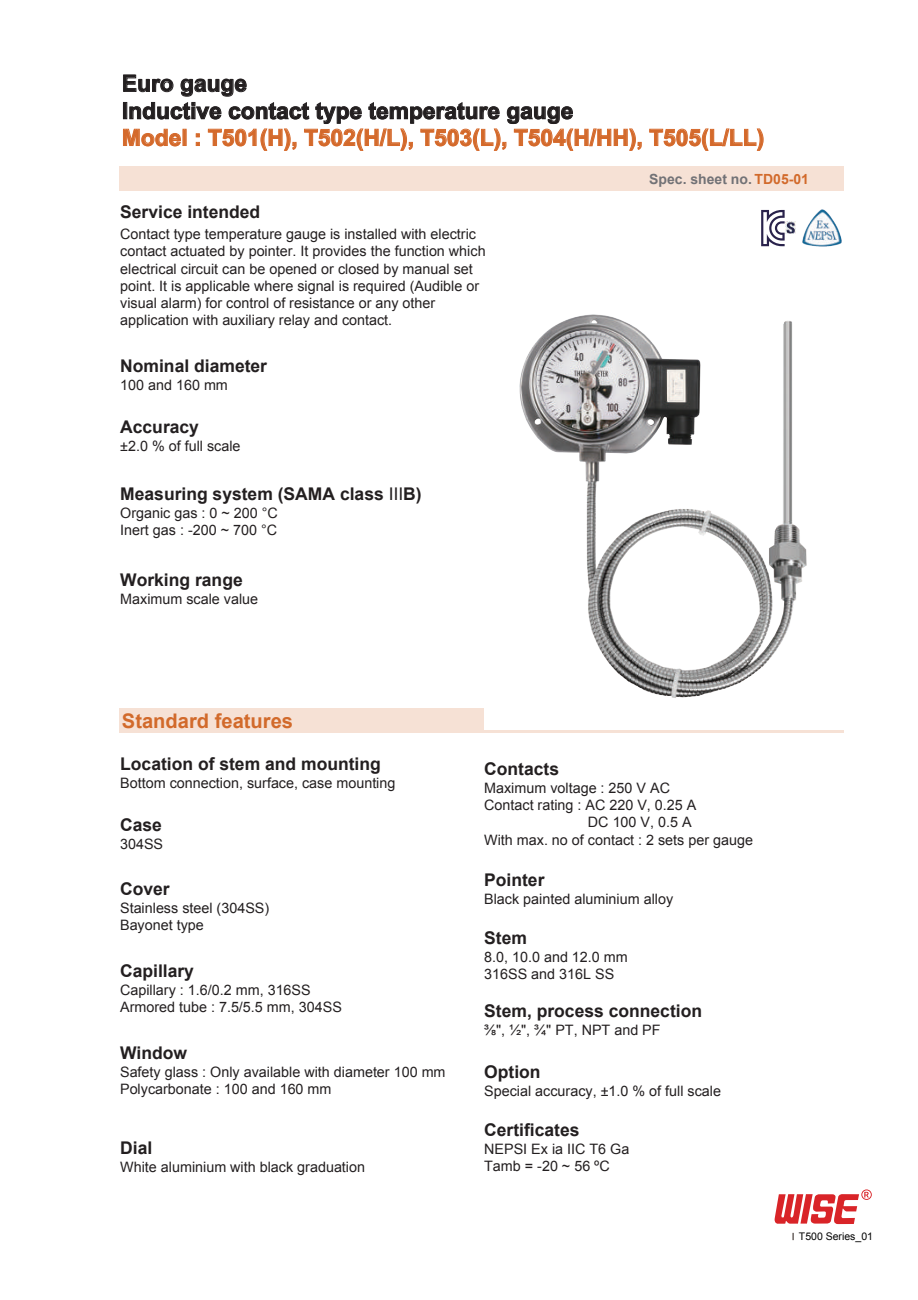
<style>
.page{position:relative;width:918px;height:1300px;background:#fff}
.page>*{position:absolute;margin:0;border:0;box-sizing:border-box;transform-origin:0 0}
.t1{font:700 22.75px "Arial";color:#d36a2b}
.t2{font:700 22.75px/27.3px "Arial";color:#231f20}
.t3{font:700 20.12px "Arial";color:#d26a2b}
.t4{font:700 17.5px "Arial";color:#231f20}
.t5{font:14.35px/17.2px "Arial";color:#231f20}
.t6{font:700 14px "Arial";color:#727276}
.t7{font:10.5px "Arial";color:#030303}
.s1{color:#d26a2b}
.s2{font-family:"Arial Unicode MS";font-weight:400}
</style>
<div class="page">
<div style="left:120px;top:166px;width:724px;height:24px;background:#f6e1d5"></div>
<div style="left:120px;top:708px;width:364px;height:25px;background:#f6e1d5"></div>
<hr style="left:484px;top:730px;width:360px;height:3px;background:#d26a2b">
<svg style="left:123px;top:75px;width:519px;height:76px"></svg>
<svg style="left:649px;top:128px;width:114px;height:23px"></svg>
<svg style="left:774px;top:1189px;width:98px;height:35px"></svg>
<img style="left:802px;top:209px;width:40px;height:38px">
<img style="left:519px;top:314px;width:288px;height:384px">
<svg style="left:761px;top:210px;width:34px;height:36px"></svg>
<h1 class="t2" style="left:122px;top:70px;width:453px">Euro gauge<br>Inductive contact type temperature gauge</h1>
<h1 class="t1" style="left:122px;top:122px;width:644px">Model : T501(H), T502(H/L), T503(L), T504(H/HH), T505(L/LL)</h1>
<p class="t6" style="left:649px;top:169px;width:161px">Spec. sheet no. <span class="s1">TD05-01</span></p>
<p class="t4" style="left:120px;top:200px;width:142px">Service intended</p>
<p class="t5" style="left:120px;top:226px;width:367px">Contact type temperature gauge is installed with electric contact actuated by pointer. It provides the function which electrical circuit can be opened or closed by manual set point. It is applicable where signal is required (Audible or visual alarm) for control of resistance or any other application with auxiliary relay and contact.</p>
<p class="t4" style="left:120px;top:355px;width:148px">Nominal diameter</p>
<p class="t5" style="left:120px;top:377px;width:109px">100 and 160 mm</p>
<p class="t4" style="left:120px;top:415px;width:80px">Accuracy</p>
<p class="t5" style="left:120px;top:438px;width:122px">±2.0 % of full scale</p>
<p class="t4" style="left:120px;top:482px;width:303px">Measuring system (SAMA class <span class="s2">Ⅲ</span>B)</p>
<p class="t5" style="left:120px;top:504px;width:159px">Organic gas : 0 ~ 200 °C<br>Inert gas : -200 ~ 700 °C</p>
<p class="t4" style="left:120px;top:568px;width:124px">Working range</p>
<p class="t5" style="left:120px;top:591px;width:139px">Maximum scale value</p>
<h2 class="t3" style="left:122px;top:707px;width:173px">Standard features</h2>
<p class="t4" style="left:120px;top:752px;width:262px">Location of stem and mounting</p>
<p class="t5" style="left:120px;top:774px;width:277px">Bottom connection, surface, case mounting</p>
<p class="t4" style="left:120px;top:813px;width:43px">Case</p>
<p class="t5" style="left:120px;top:835px;width:45px">304SS</p>
<p class="t4" style="left:120px;top:877px;width:51px">Cover</p>
<p class="t5" style="left:120px;top:899px;width:151px">Stainless steel (304SS)<br>Bayonet type</p>
<p class="t4" style="left:120px;top:959px;width:75px">Capillary</p>
<p class="t5" style="left:120px;top:981px;width:223px">Capillary : 1.6/0.2 mm, 316SS<br>Armored tube : 7.5/5.5 mm, 304SS</p>
<p class="t4" style="left:120px;top:1041px;width:69px">Window</p>
<p class="t5" style="left:120px;top:1063px;width:327px">Safety glass : Only available with diameter 100 mm<br>Polycarbonate : 100 and 160 mm</p>
<p class="t4" style="left:120px;top:1135px;width:34px">Dial</p>
<p class="t5" style="left:120px;top:1158px;width:246px">White aluminium with black graduation</p>
<p class="t4" style="left:484px;top:757px;width:76px">Contacts</p>
<p class="t5" style="left:484px;top:779px;width:187px">Maximum voltage : 250 V AC</p>
<p class="t5" style="left:484px;top:796px;width:214px">Contact rating : AC 220 V, 0.25 A</p>
<p class="t5" style="left:588px;top:814px;width:105px">DC 100 V, 0.5 A</p>
<p class="t5" style="left:484px;top:831px;width:270px">With max. no of contact : 2 sets per gauge</p>
<p class="t4" style="left:484px;top:868px;width:62px">Pointer</p>
<p class="t5" style="left:484px;top:890px;width:191px">Black painted aluminium alloy</p>
<p class="t4" style="left:484px;top:926px;width:44px">Stem</p>
<p class="t5" style="left:484px;top:948px;width:145px">8.0, 10.0 and 12.0 mm<br>316SS and 316L SS</p>
<p class="t4" style="left:484px;top:999px;width:219px">Stem, process connection</p>
<p class="t5" style="left:484px;top:1021px;width:178px">⅜", ½", ¾" PT, NPT and PF</p>
<p class="t4" style="left:484px;top:1060px;width:58px">Option</p>
<p class="t5" style="left:484px;top:1082px;width:238px">Special accuracy, ±1.0 % of full scale</p>
<p class="t4" style="left:484px;top:1118px;width:97px">Certificates</p>
<p class="t5" style="left:484px;top:1140px;width:147px">NEPSI Ex ia IIC T6 Ga<br>Tamb = -20 ~ 56 ºC</p>
<p class="t7" style="left:799px;top:1229px;width:76px">T500 Series_01</p>
</div>
